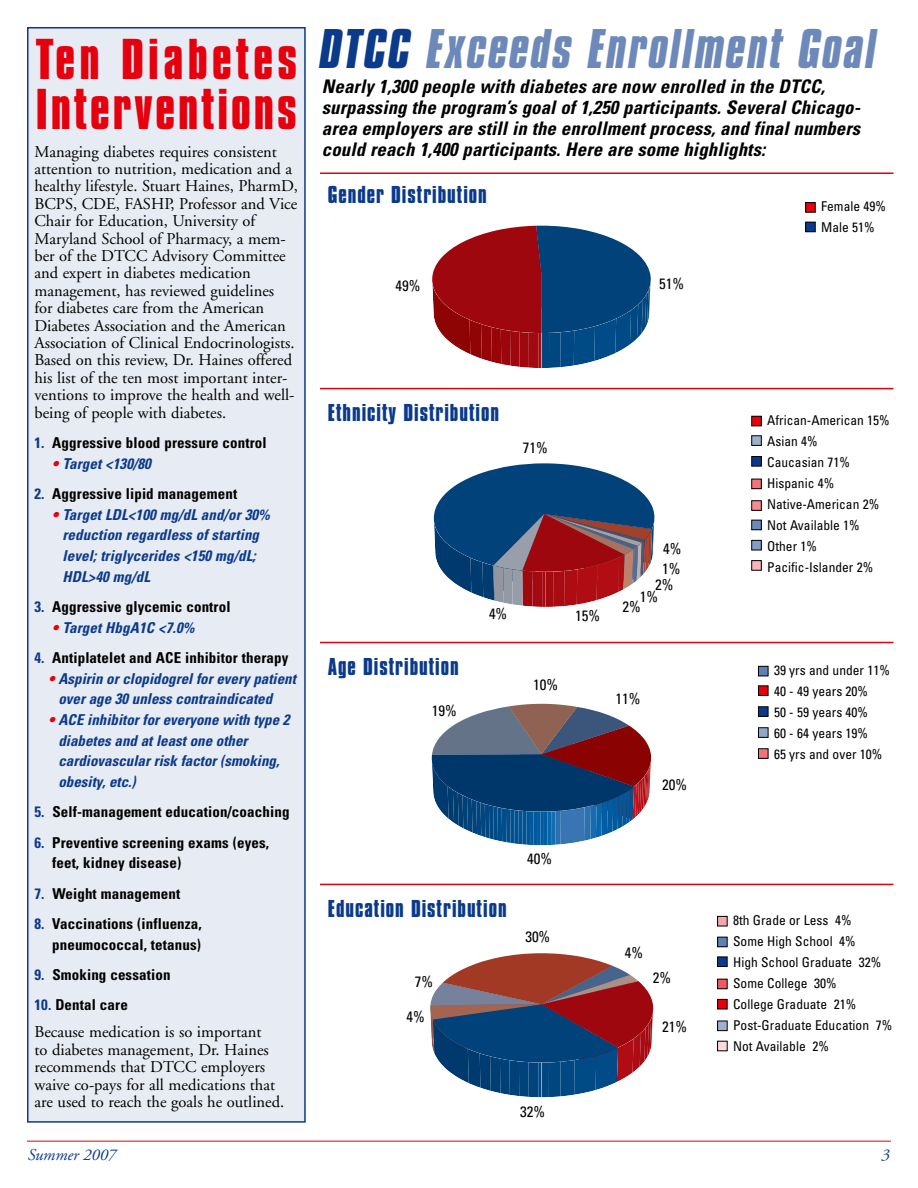
<style>
.page{position:relative;width:918px;height:1188px;background:#fff}
.page>*{position:absolute;margin:0;border:0;box-sizing:border-box;transform-origin:0 0}
.t1{font:700 49.5px/50.8px "Compacta BT";letter-spacing:.06em;color:#e6000e}
.t2{font:italic 700 48px "Compacta BT";letter-spacing:.045em;color:#6d89b9}
.t3{font:700 21px "Compacta BT";letter-spacing:.045em;color:#0b3a8a}
.t4{font:italic 700 condensed 18.75px/21px "Univers";letter-spacing:.01em;color:#000}
.t5{font:16.5px/17.4px "Adobe Garamond";color:#000}
.t6{font:italic 16.5px "Adobe Garamond";color:#0b3a8a}
.t7{font:700 condensed 15px/20.7px "Univers";letter-spacing:.01em;color:#000}
.t8{font:italic 700 condensed 15px/20.7px "Univers";color:#0b3a8a}
.t9{font:condensed 15px/20px "Univers";color:#000}
.t10{font:condensed 13.5px/21px "Univers";color:#000}
.s1{color:#0b3a8a}
.s2{color:#e6000e}
</style>
<div class="page">
<div style="left:28px;top:28px;width:277px;height:1094px;background:#e7ebf3"></div>
<div style="left:27px;top:27px;width:279px;height:1096px;border:2px solid #0b3a8a"></div>
<hr style="left:320px;top:172px;width:574px;height:2px;background:#e6000e">
<svg style="left:432px;top:226px;width:219px;height:142px"></svg>
<svg style="left:434px;top:463px;width:221px;height:144px"></svg>
<hr style="left:320px;top:388px;width:574px;height:1px;background:#e6000e">
<hr style="left:320px;top:642px;width:574px;height:1px;background:#e6000e">
<svg style="left:432px;top:704px;width:220px;height:141px"></svg>
<hr style="left:320px;top:884px;width:574px;height:1px;background:#e6000e">
<hr style="left:27px;top:1141px;width:864px;height:1px;background:#e6000e">
<svg style="left:430px;top:953px;width:224px;height:144px"></svg>
<div style="left:806px;top:203px;width:9px;height:9px;background:#e6000e"></div>
<div style="left:805px;top:202px;width:11px;height:11px;border:1px solid #000"></div>
<div style="left:806px;top:222px;width:9px;height:10px;background:#0b3a8a"></div>
<div style="left:805px;top:222px;width:11px;height:10px;border:1px solid #000"></div>
<div style="left:752px;top:416px;width:9px;height:10px;background:#e6000e"></div>
<div style="left:751px;top:416px;width:11px;height:10px;border:1px solid #000"></div>
<div style="left:752px;top:436px;width:9px;height:9px;background:#9db0d0"></div>
<div style="left:751px;top:435px;width:11px;height:11px;border:1px solid #000"></div>
<div style="left:752px;top:479px;width:9px;height:10px;background:#f1737a"></div>
<div style="left:751px;top:479px;width:11px;height:10px;border:1px solid #000"></div>
<div style="left:752px;top:501px;width:9px;height:9px;background:#f48c92"></div>
<div style="left:751px;top:500px;width:11px;height:11px;border:1px solid #000"></div>
<div style="left:752px;top:520px;width:9px;height:10px;background:#6d89b9"></div>
<div style="left:751px;top:520px;width:11px;height:10px;border:1px solid #000"></div>
<div style="left:752px;top:540px;width:9px;height:10px;background:#859dc5"></div>
<div style="left:751px;top:540px;width:11px;height:10px;border:1px solid #000"></div>
<div style="left:752px;top:561px;width:9px;height:9px;background:#f7b3b7"></div>
<div style="left:751px;top:560px;width:11px;height:11px;border:1px solid #000"></div>
<div style="left:752px;top:457px;width:9px;height:9px;background:#0b3a8a"></div>
<div style="left:751px;top:456px;width:11px;height:11px;border:1px solid #000"></div>
<div style="left:758px;top:666px;width:10px;height:10px;background:#607fb3"></div>
<div style="left:758px;top:666px;width:10px;height:10px;border:1px solid #000"></div>
<div style="left:758px;top:686px;width:10px;height:9px;background:#e6000e"></div>
<div style="left:758px;top:685px;width:10px;height:11px;border:1px solid #000"></div>
<div style="left:758px;top:707px;width:10px;height:9px;background:#0b3a8a"></div>
<div style="left:758px;top:706px;width:10px;height:11px;border:1px solid #000"></div>
<div style="left:758px;top:728px;width:10px;height:9px;background:#91a7ca"></div>
<div style="left:758px;top:727px;width:10px;height:11px;border:1px solid #000"></div>
<div style="left:758px;top:749px;width:10px;height:9px;background:#f1737a"></div>
<div style="left:758px;top:748px;width:10px;height:11px;border:1px solid #000"></div>
<div style="left:718px;top:916px;width:9px;height:10px;background:#f6a6ab"></div>
<div style="left:717px;top:916px;width:11px;height:10px;border:1px solid #000"></div>
<div style="left:718px;top:999px;width:9px;height:10px;background:#e6000e"></div>
<div style="left:717px;top:999px;width:11px;height:10px;border:1px solid #000"></div>
<div style="left:718px;top:979px;width:9px;height:10px;background:#ee5962"></div>
<div style="left:717px;top:979px;width:11px;height:10px;border:1px solid #000"></div>
<div style="left:718px;top:1041px;width:9px;height:10px;background:#fbd9db"></div>
<div style="left:717px;top:1041px;width:11px;height:10px;border:1px solid #000"></div>
<div style="left:718px;top:957px;width:9px;height:10px;background:#0b3a8a"></div>
<div style="left:717px;top:957px;width:11px;height:10px;border:1px solid #000"></div>
<div style="left:718px;top:1021px;width:9px;height:10px;background:#9db0d0"></div>
<div style="left:717px;top:1021px;width:11px;height:10px;border:1px solid #000"></div>
<div style="left:718px;top:937px;width:9px;height:10px;background:#607fb3"></div>
<div style="left:717px;top:937px;width:11px;height:10px;border:1px solid #000"></div>
<h2 class="t2" style="left:320px;top:29px;width:558px"><span class="s1">DTCC</span> Exceeds Enrollment Goal</h2>
<h1 class="t1" style="left:36px;top:37px;width:263px">Ten Diabetes<br>Interventions</h1>
<p class="t5" style="left:34px;top:144px;width:265px">Managing diabetes requires consistent attention to nutrition, medication and a healthy lifestyle. Stuart Haines, PharmD, BCPS, CDE, FASHP, Professor and Vice Chair for Education, University of Maryland School of Pharmacy, a mem&shy;ber of the DTCC Advisory Committee and expert in diabetes medication management, has reviewed guidelines<br>for diabetes care from the American Diabetes Association and the American Association of Clinical Endocrinologists.<br>Based on this review, Dr. Haines offered his list of the ten most important inter&shy;ventions to improve the health and well&shy;being of people with diabetes.</p>
<p class="t7" style="left:34px;top:433px;width:234px"><span class="s1">1.</span> Aggressive blood pressure control</p>
<p class="t8" style="left:52px;top:454px;width:100px"><span class="s2">•</span> Target &lt;130/80</p>
<p class="t7" style="left:34px;top:484px;width:204px"><span class="s1">2.</span> Aggressive lipid management</p>
<p class="t8" style="left:62px;top:505px;width:209px;text-indent:-10px"><span class="s2">•</span> Target LDL&lt;100 mg/dL and/or 30% reduction regardless of starting level; triglycerides &lt;150 mg/dL;<br>HDL&gt;40 mg/dL</p>
<p class="t7" style="left:34px;top:598px;width:198px"><span class="s1">3.</span> Aggressive glycemic control</p>
<p class="t8" style="left:52px;top:618px;width:144px"><span class="s2">•</span> Target HbgA1C &lt;7.0%</p>
<p class="t7" style="left:34px;top:649px;width:255px"><span class="s1">4.</span> Antiplatelet and ACE inhibitor therapy</p>
<p class="t8" style="left:58px;top:669px;width:239px;text-indent:-10px"><span class="s2">•</span> Aspirin or clopidogrel for every patient over age 30 unless contraindicated</p>
<p class="t8" style="left:58px;top:711px;width:233px;text-indent:-10px"><span class="s2">•</span> ACE inhibitor for everyone with type 2 diabetes and at least one other cardiovascular risk factor (smoking, obesity, etc.)</p>
<p class="t7" style="left:34px;top:803px;width:257px"><span class="s1">5.</span> Self-management education/coaching</p>
<p class="t7" style="left:52px;top:833px;width:219px;text-indent:-18px"><span class="s1">6.</span> Preventive screening exams (eyes, feet, kidney disease)</p>
<p class="t7" style="left:34px;top:884px;width:147px"><span class="s1">7.</span> Weight management</p>
<p class="t7" style="left:34px;top:915px;width:169px;text-align:right"><span class="s1">8.</span> Vaccinations (influenza, pneumococcal, tetanus)</p>
<p class="t7" style="left:34px;top:966px;width:138px"><span class="s1">9.</span> Smoking cessation</p>
<p class="t7" style="left:34px;top:996px;width:95px"><span class="s1">10.</span> Dental care</p>
<p class="t5" style="left:34px;top:1025px;width:251px">Because medication is so important<br>to diabetes management, Dr. Haines recommends that DTCC employers waive co-pays for all medications that are used to reach the goals he outlined.</p>
<p class="t6" style="left:27px;top:1149px;width:90px">Summer 2007</p>
<p class="t6" style="left:881px;top:1149px;width:10px">3</p>
<p class="t4" style="left:322px;top:77px;width:540px">Nearly 1,300 people with diabetes are now enrolled in the DTCC, surpassing the program’s goal of 1,250 participants. Several Chicago&shy;area employers are still in the enrollment process, and final numbers could reach 1,400 participants. Here are some highlights:</p>
<p class="t3" style="left:328px;top:185px;width:161px">Gender Distribution</p>
<p class="t10" style="left:821px;top:197px;width:66px">Female 49%<br>Male 51%</p>
<p class="t9" style="left:659px;top:275px;width:26px">51%</p>
<p class="t9" style="left:395px;top:277px;width:26px">49%</p>
<p class="t3" style="left:328px;top:404px;width:173px">Ethnicity Distribution</p>
<p class="t10" style="left:767px;top:411px;width:124px">African-American 15%<br>Asian 4%<br>Caucasian 71%<br>Hispanic 4%<br>Native-American 2%<br>Not Available 1%<br>Other 1%<br>Pacific-Islander 2%</p>
<p class="t9" style="left:523px;top:439px;width:26px">71%</p>
<p class="t9" style="left:662px;top:540px;width:21px">4%<br>1%</p>
<p class="t9" style="left:655px;top:576px;width:20px">2%</p>
<p class="t9" style="left:640px;top:588px;width:20px">1%</p>
<p class="t9" style="left:622px;top:598px;width:20px">2%</p>
<p class="t9" style="left:489px;top:605px;width:20px">4%</p>
<p class="t9" style="left:575px;top:607px;width:26px">15%</p>
<p class="t3" style="left:328px;top:658px;width:132px">Age Distribution</p>
<p class="t10" style="left:774px;top:661px;width:117px">39 yrs and under 11%<br>40 - 49 years 20%<br>50 - 59 years 40%<br>60 - 64 years 19%<br>65 yrs and over 10%</p>
<p class="t9" style="left:533px;top:676px;width:26px">10%</p>
<p class="t9" style="left:615px;top:690px;width:26px">11%</p>
<p class="t9" style="left:432px;top:702px;width:26px">19%</p>
<p class="t9" style="left:662px;top:776px;width:26px">20%</p>
<p class="t9" style="left:527px;top:850px;width:26px">40%</p>
<p class="t3" style="left:328px;top:900px;width:180px">Education Distribution</p>
<p class="t10" style="left:733px;top:911px;width:161px">8th Grade or Less 4%<br>Some High School 4%<br>High School Graduate 32%<br>Some College 30%<br>College Graduate 21%<br>Post-Graduate Education 7%<br>Not Available 2%</p>
<p class="t9" style="left:525px;top:928px;width:26px">30%</p>
<p class="t9" style="left:625px;top:944px;width:20px">4%</p>
<p class="t9" style="left:653px;top:969px;width:20px">2%</p>
<p class="t9" style="left:415px;top:973px;width:20px">7%</p>
<p class="t9" style="left:406px;top:1007px;width:20px">4%</p>
<p class="t9" style="left:662px;top:1017px;width:26px">21%</p>
<p class="t9" style="left:520px;top:1103px;width:26px">32%</p>
</div>
